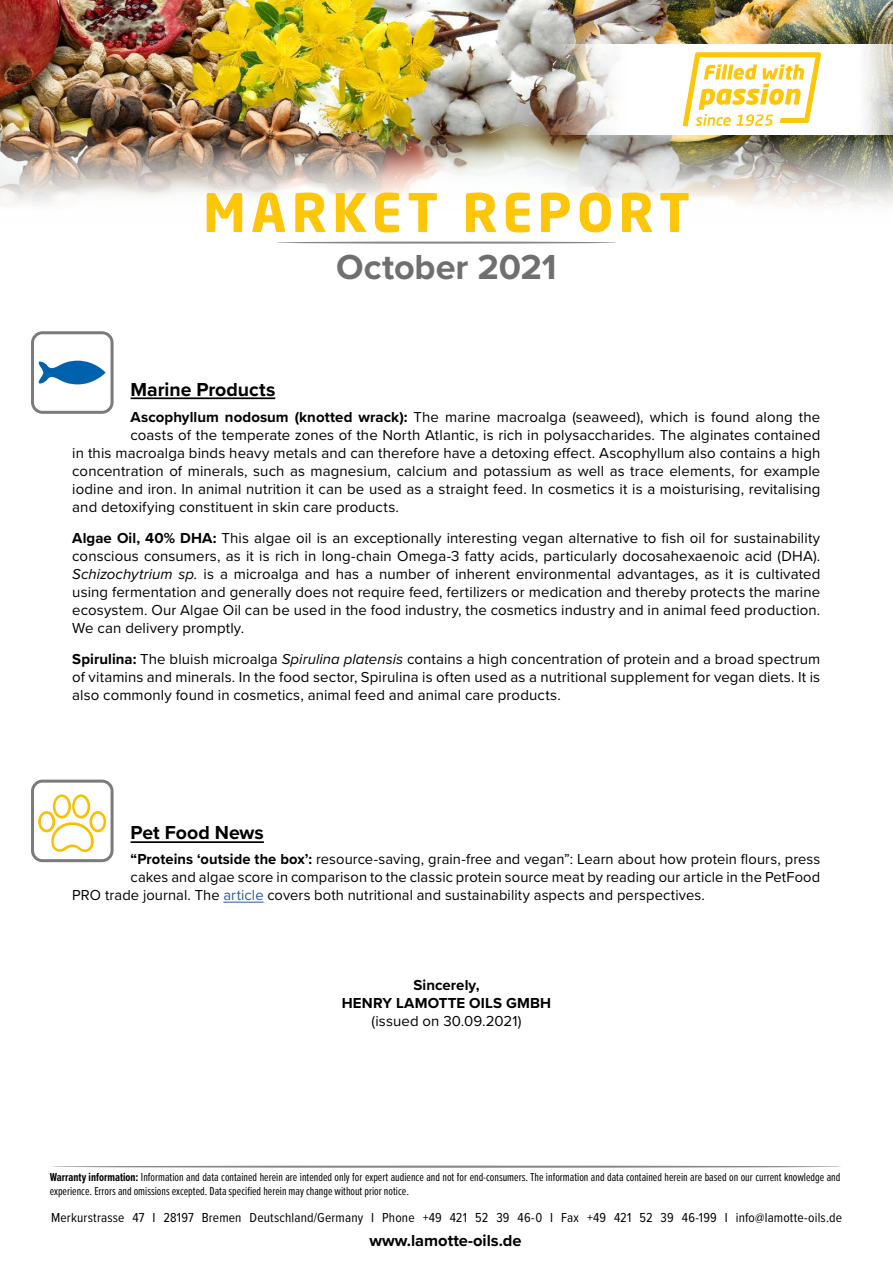
<style>
.page{position:relative;width:893px;height:1263px;background:#fff}
.page>*{position:absolute;margin:0;border:0;box-sizing:border-box;transform-origin:0 0}
.t1{font:700 52.5px "Neo Sans W1 G";letter-spacing:.095em;color:#fdc608}
.t2{font:700 36px "Proxima Nova";letter-spacing:-.005em;color:#706f6f}
.t3{font:700 19.5px "Proxima Nova";letter-spacing:-.005em;color:#000}
.t4{font:700 16.5px "Proxima Nova";color:#000}
.t5{font:15px/18px "Proxima Nova";letter-spacing:.005em;color:#000;text-align:justify}
.t6{font:700 15px/18px "Proxima Nova";letter-spacing:.01em;color:#000;text-align:center}
.t7{font:13.5px "Proxima Nova Cond";letter-spacing:.01em;color:#000}
.t8{font:12px/13.5px "Proxima Nova Ex Cn";color:#000}
.s1{font-weight:700}
.s2{font-style:italic}
.s3{color:#275b9b}
</style>
<div class="page">
<img style="left:0;top:0;width:893px;height:205px">
<hr style="left:51px;top:1165px;width:791px;height:3px;background:#878787;border-radius:50%">
<hr style="left:131px;top:397px;width:144px;height:2px;background:#000">
<hr style="left:131px;top:841px;width:133px;height:2px;background:#000">
<hr style="left:223px;top:902px;width:41px;height:1px;background:#275b9b">
<div style="left:31px;top:331px;width:83px;height:83px;border:3px solid #7c7b7b;border-radius:10px"></div>
<svg style="left:38px;top:361px;width:67px;height:23px"></svg>
<div style="left:31px;top:780px;width:83px;height:82px;border:3px solid #7c7b7b;border-radius:10px"></div>
<img style="left:541px;top:44px;width:352px;height:90px">
<svg style="left:682px;top:52px;width:139px;height:74px"></svg>
<hr style="left:276px;top:242px;width:341px;height:2px;background:#878787;border-radius:50%">
<svg style="left:38px;top:794px;width:68px;height:58px"></svg>
<h1 class="t1" style="left:203px;top:179px;width:488px">MARKET REPORT</h1>
<h2 class="t2" style="left:336px;top:240px;width:222px">October 2021</h2>
<h3 class="t3" style="left:131px;top:374px;width:146px">Marine Products</h3>
<p class="t5" style="left:131px;top:407px;width:691px"><span class="s1">Ascophyllum nodosum (knotted wrack):</span> The marine macroalga (seaweed), which is found along the</p>
<p class="t5" style="left:131px;top:425px;width:691px">coasts of the temperate zones of the North Atlantic, is rich in polysaccharides. The alginates contained</p>
<p class="t5" style="left:72px;top:443px;width:750px">in this macroalga binds heavy metals and can therefore have a detoxing effect. Ascophyllum also contains a high</p>
<p class="t5" style="left:72px;top:461px;width:749px">concentration of minerals, such as magnesium, calcium and potassium as well as trace elements, for example</p>
<p class="t5" style="left:72px;top:479px;width:750px">iodine and iron. In animal nutrition it can be used as a straight feed. In cosmetics it is a moisturising, revitalising</p>
<p class="t5" style="left:72px;top:497px;width:328px">and detoxifying constituent in skin care products.</p>
<p class="t5" style="left:72px;top:528px;width:749px"><span class="s1">Algae Oil, 40% DHA:</span> This algae oil is an exceptionally interesting vegan alternative to fish oil for sustainability conscious consumers, as it is rich in long-chain Omega-3 fatty acids, particularly docosahexaenoic acid (DHA).<br><span class="s2">Schizochytrium sp.</span> is a microalga and has a number of inherent environmental advantages, as it is cultivated using fermentation and generally does not require feed, fertilizers or medication and thereby protects the marine ecosystem. Our Algae Oil can be used in the food industry, the cosmetics industry and in animal feed production.<br>We can delivery promptly.</p>
<p class="t5" style="left:72px;top:649px;width:750px"><span class="s1">Spirulina:</span> The bluish microalga <span class="s2">Spirulina platensis</span> contains a high concentration of protein and a broad spectrum of vitamins and minerals. In the food sector, Spirulina is often used as a nutritional supplement for vegan diets. It is also commonly found in cosmetics, animal feed and animal care products.</p>
<h3 class="t3" style="left:131px;top:818px;width:135px">Pet Food News</h3>
<p class="t5" style="left:131px;top:849px;width:691px"><span class="s1">“Proteins ‘outside the box’:</span> resource-saving, grain-free and vegan”: Learn about how protein flours, press</p>
<p class="t5" style="left:131px;top:867px;width:691px">cakes and algae score in comparison to the classic protein source meat by reading our article in the PetFood</p>
<p class="t5" style="left:72px;top:885px;width:634px">PRO trade journal. The <span class="s3">article</span> covers both nutritional and sustainability aspects and perspectives.</p>
<p class="t6" style="left:342px;top:975px;width:211px">Sincerely,<br>HENRY LAMOTTE OILS GMBH</p>
<p class="t5" style="left:371px;top:1011px;width:152px">(issued on 30.09.2021)</p>
<p class="t8" style="left:50px;top:1170px;width:792px"><span class="s1">Warranty information:</span> Information and data contained herein are intended only for expert audience and not for end-consumers. The information and data contained herein are based on our current knowledge and experience. Errors and omissions excepted. Data specified herein may change without prior notice.</p>
<p class="t7" style="left:51px;top:1207px;width:792px">Merkurstrasse 47 I 28197 Bremen Deutschland/Germany I Phone +49 421 52 39 46-0 I Fax +49 421 52 39 46-199 I info@lamotte-oils.de</p>
<p class="t4" style="left:369px;top:1228px;width:154px">www.lamotte-oils.de</p>
</div>
